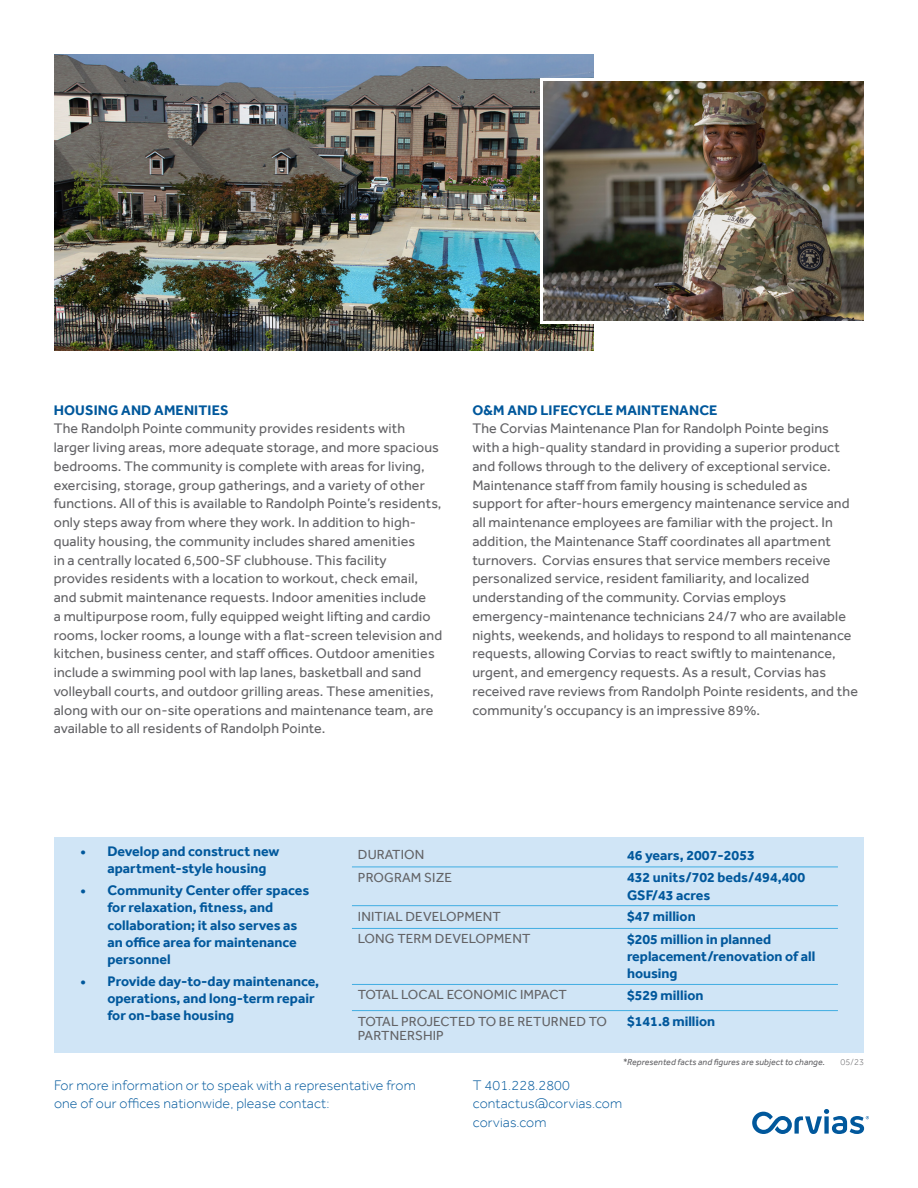
<style>
.page{position:relative;width:918px;height:1188px;background:#fff}
.page>*{position:absolute;margin:0;border:0;box-sizing:border-box;transform-origin:0 0}
.Body_9_5_12_5{font:14.25px/18.8px "Effra";letter-spacing:.01em;color:#636366}
._2022_Project_Detail{font:700 14.25px/17.2px "Effra";color:#01589c}
._2022_Body_9_5_12_5{font:300 14.25px/18.8px "Effra";letter-spacing:.01em;color:#01589c}
.Body_9_5_12_5-2{font:700 14.25px "Effra";letter-spacing:.01em;color:#01589c}
._2022_Table_Column_A{font:13.5px/14.2px "Effra";letter-spacing:.01em;color:#636366}
._2022_Table_Column_A-2{font:italic 9px "Effra";letter-spacing:.01em;color:#636366}
._2022_Body_9_5_12_5-2{font:300 9px "Effra";color:#636366}
</style>
<div class="page">
<div style="left:54px;top:837px;width:810px;height:216px;background:#d0e5f6"></div>
<svg style="left:752px;top:1109px;width:117px;height:25px"></svg>
<img style="left:54px;top:54px;width:540px;height:297px">
<img style="left:538px;top:76px;width:326px;height:250px">
<svg style="left:474px;top:299px;width:16px;height:17px"></svg>
<hr style="left:352px;top:867px;width:269px;height:1px;background:#40ade2">
<hr style="left:621px;top:867px;width:217px;height:1px;background:#40ade2">
<hr style="left:352px;top:905px;width:269px;height:1px;background:#40ade2">
<hr style="left:621px;top:905px;width:217px;height:1px;background:#40ade2">
<hr style="left:352px;top:928px;width:269px;height:1px;background:#40ade2">
<hr style="left:621px;top:928px;width:217px;height:1px;background:#40ade2">
<hr style="left:352px;top:984px;width:269px;height:1px;background:#40ade2">
<hr style="left:621px;top:984px;width:217px;height:1px;background:#40ade2">
<hr style="left:352px;top:1010px;width:269px;height:1px;background:#40ade2">
<hr style="left:621px;top:1010px;width:217px;height:1px;background:#40ade2">
<p class="Body_9_5_12_5-2" style="left:54px;top:401px;width:176px">HOUSING AND AMENITIES</p>
<p class="Body_9_5_12_5" style="left:54px;top:419px;width:390px">The Randolph Pointe community provides residents with larger living areas, more adequate storage, and more spacious bedrooms. The community is complete with areas for living, exercising, storage, group gatherings, and a variety of other functions. All of this is available to Randolph Pointe’s residents, only steps away from where they work. In addition to high&shy;quality housing, the community includes shared amenities<br>in a centrally located 6,500-SF clubhouse. This facility provides residents with a location to workout, check email, and submit maintenance requests. Indoor amenities include<br>a multipurpose room, fully equipped weight lifting and cardio rooms, locker rooms, a lounge with a flat-screen television and kitchen, business center, and staff offices. Outdoor amenities include a swimming pool with lap lanes, basketball and sand volleyball courts, and outdoor grilling areas. These amenities, along with our on-site operations and maintenance team, are available to all residents of Randolph Pointe.</p>
<p class="Body_9_5_12_5-2" style="left:472px;top:401px;width:247px">O&amp;M AND LIFECYCLE MAINTENANCE</p>
<p class="Body_9_5_12_5" style="left:472px;top:419px;width:387px">The Corvias Maintenance Plan for Randolph Pointe begins with a high-quality standard in providing a superior product and follows through to the delivery of exceptional service.<br>Maintenance staff from family housing is scheduled as support for after-hours emergency maintenance service and all maintenance employees are familiar with the project. In addition, the Maintenance Staff coordinates all apartment turnovers. Corvias ensures that service members receive personalized service, resident familiarity, and localized understanding of the community. Corvias employs emergency-maintenance technicians 24/7 who are available nights, weekends, and holidays to respond to all maintenance requests, allowing Corvias to react swiftly to maintenance, urgent, and emergency requests. As a result, Corvias has received rave reviews from Randolph Pointe residents, and the community’s occupancy is an impressive 89%.</p>
<p class="_2022_Project_Detail" style="left:107px;top:843px;width:174px;text-indent:-27px">• Develop and construct new apartment-style housing</p>
<p class="_2022_Project_Detail" style="left:107px;top:882px;width:203px;text-indent:-27px">• Community Center offer spaces for relaxation, fitness, and collaboration; it also serves as an office area for maintenance personnel</p>
<p class="_2022_Project_Detail" style="left:107px;top:972px;width:213px;text-indent:-27px">• Provide day-to-day maintenance, operations, and long-term repair for on-base housing</p>
<p class="_2022_Table_Column_A" style="left:358px;top:847px;width:68px">DURATION</p>
<p class="_2022_Project_Detail" style="left:627px;top:846px;width:129px">46 years, 2007-2053</p>
<p class="_2022_Table_Column_A" style="left:358px;top:870px;width:96px">PROGRAM SIZE</p>
<p class="_2022_Project_Detail" style="left:627px;top:869px;width:180px">432 units/702 beds/494,400<br>GSF/43 acres</p>
<p class="_2022_Table_Column_A" style="left:358px;top:909px;width:145px">INITIAL DEVELOPMENT</p>
<p class="_2022_Project_Detail" style="left:627px;top:908px;width:70px">$47 million</p>
<p class="_2022_Table_Column_A" style="left:358px;top:932px;width:174px">LONG TERM DEVELOPMENT</p>
<p class="_2022_Project_Detail" style="left:627px;top:930px;width:190px">$205 million in planned replacement/renovation of all housing</p>
<p class="_2022_Table_Column_A" style="left:358px;top:988px;width:210px">TOTAL LOCAL ECONOMIC IMPACT</p>
<p class="_2022_Project_Detail" style="left:627px;top:986px;width:78px">$529 million</p>
<p class="_2022_Table_Column_A" style="left:358px;top:1014px;width:250px">TOTAL PROJECTED TO BE RETURNED TO<br>PARTNERSHIP</p>
<p class="_2022_Project_Detail" style="left:627px;top:1013px;width:90px">$141.8 million</p>
<p class="_2022_Table_Column_A-2" style="left:623px;top:1057px;width:204px">*Represented facts and figures are subject to change.</p>
<p class="_2022_Body_9_5_12_5" style="left:54px;top:1075px;width:363px">For more information or to speak with a representative from one of our offices nationwide, please contact:</p>
<p class="_2022_Body_9_5_12_5" style="left:473px;top:1075px;width:151px">T 401.228.2800 contactus@corvias.com corvias.com</p>
<p class="_2022_Body_9_5_12_5-2" style="left:841px;top:1057px;width:25px">05/23</p>
</div>
